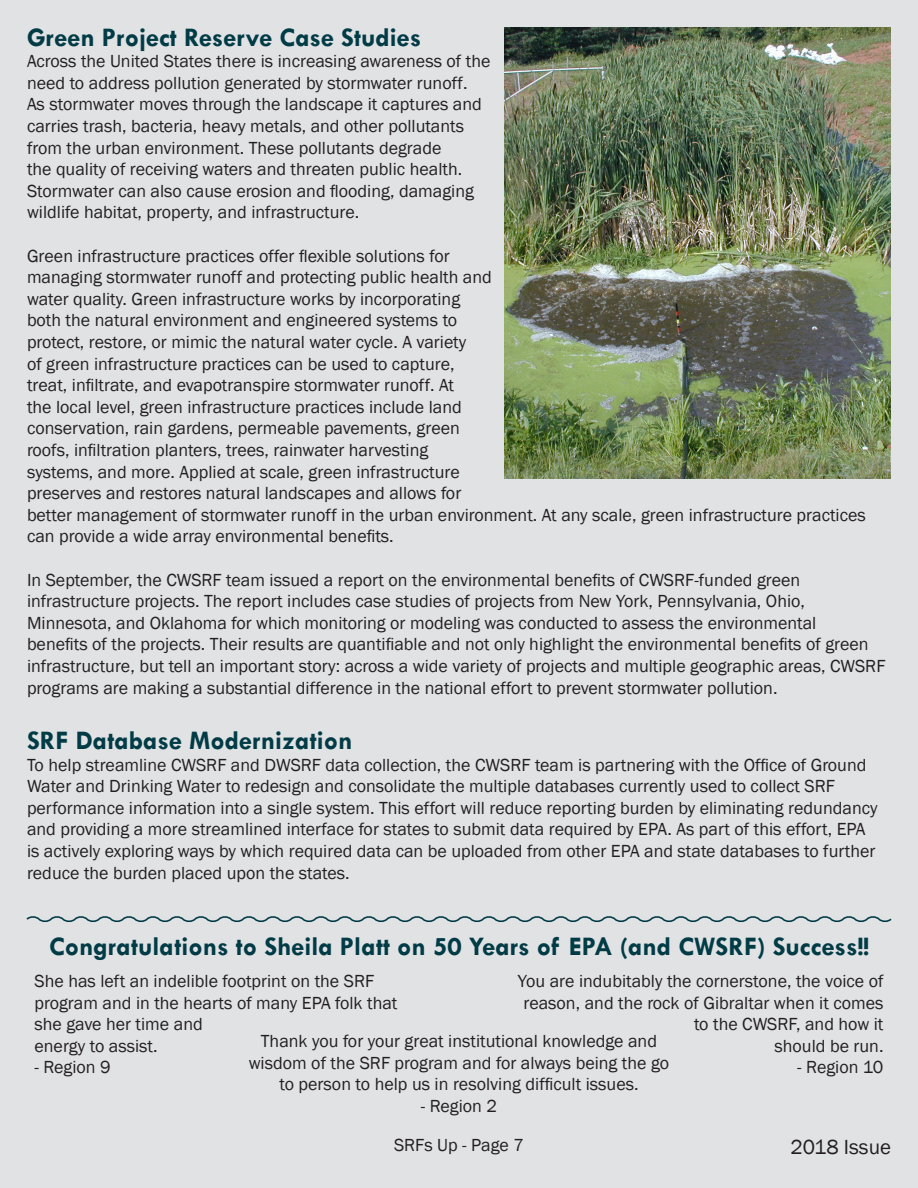
<style>
.page{position:relative;width:918px;height:1188px;background:#e1e2e4}
.page>*{position:absolute;margin:0;border:0;box-sizing:border-box;transform-origin:0 0}
.Subheading_1{font:700 27px "Tw Cen";color:#003b46}
.t1{font:21px "Franklin Gothic";color:#231f20}
.t2{font:18px/21.6px "Franklin Gothic";color:#231f20}
</style>
<div class="page">
<img style="left:505px;top:27px;width:386px;height:452px">
<svg style="left:26px;top:916px;width:866px;height:6px"></svg>
<p class="Subheading_1" style="left:27px;top:21px;width:396px">Green Project Reserve Case Studies</p>
<p class="t2" style="left:27px;top:51px;width:465px">Across the United States there is increasing awareness of the need to address pollution generated by stormwater runoff.<br>As stormwater moves through the landscape it captures and carries trash, bacteria, heavy metals, and other pollutants from the urban environment. These pollutants degrade<br>the quality of receiving waters and threaten public health.<br>Stormwater can also cause erosion and flooding, damaging wildlife habitat, property, and infrastructure.</p>
<p class="t2" style="left:27px;top:245px;width:840px">Green infrastructure practices offer flexible solutions for<br>managing stormwater runoff and protecting public health and<br>water quality. Green infrastructure works by incorporating<br>both the natural environment and engineered systems to<br>protect, restore, or mimic the natural water cycle. A variety<br>of green infrastructure practices can be used to capture,<br>treat, infiltrate, and evapotranspire stormwater runoff. At<br>the local level, green infrastructure practices include land<br>conservation, rain gardens, permeable pavements, green<br>roofs, infiltration planters, trees, rainwater harvesting<br>systems, and more. Applied at scale, green infrastructure<br>preserves and restores natural landscapes and allows for<br>better management of stormwater runoff in the urban environment. At any scale, green infrastructure practices can provide a wide array environmental benefits.</p>
<p class="t2" style="left:27px;top:569px;width:860px">In September, the CWSRF team issued a report on the environmental benefits of CWSRF-funded green infrastructure projects. The report includes case studies of projects from New York, Pennsylvania, Ohio, Minnesota, and Oklahoma for which monitoring or modeling was conducted to assess the environmental<br>benefits of the projects. Their results are quantifiable and not only highlight the environmental benefits of green infrastructure, but tell an important story: across a wide variety of projects and multiple geographic areas, CWSRF programs are making a substantial difference in the national effort to prevent stormwater pollution.</p>
<p class="Subheading_1" style="left:27px;top:724px;width:327px">SRF Database Modernization</p>
<p class="t2" style="left:27px;top:754px;width:852px">To help streamline CWSRF and DWSRF data collection, the CWSRF team is partnering with the Office of Ground Water and Drinking Water to redesign and consolidate the multiple databases currently used to collect SRF performance information into a single system. This effort will reduce reporting burden by eliminating redundancy and providing a more streamlined interface for states to submit data required by EPA. As part of this effort, EPA is actively exploring ways by which required data can be uploaded from other EPA and state databases to further reduce the burden placed upon the states.</p>
<p class="Subheading_1" style="left:49px;top:930px;width:821px">Congratulations to Sheila Platt on 50 Years of EPA (and CWSRF) Success!!</p>
<p class="t2" style="left:518px;top:971px;width:367px;text-align:right">You are indubitably the cornerstone, the voice of reason, and the rock of Gibraltar when it comes to the CWSRF, and how it<br>should be run.</p>
<p class="t2" style="left:797px;top:1057px;width:88px">- Region 10</p>
<p class="t2" style="left:34px;top:971px;width:364px">She has left an indelible footprint on the SRF program and in the hearts of many EPA folk that she gave her time and<br>energy to assist.</p>
<p class="t2" style="left:34px;top:1057px;width:78px">- Region 9</p>
<p class="t2" style="left:249px;top:1031px;width:422px;text-align:center">Thank you for your great institutional knowledge and wisdom of the SRF program and for always being the go to person to help us in resolving difficult issues.</p>
<p class="t2" style="left:421px;top:1096px;width:78px">- Region 2</p>
<p class="t2" style="left:394px;top:1135px;width:131px">SRFs Up - Page 7</p>
<p class="t1" style="left:790px;top:1134px;width:102px">2018 Issue</p>
</div>
